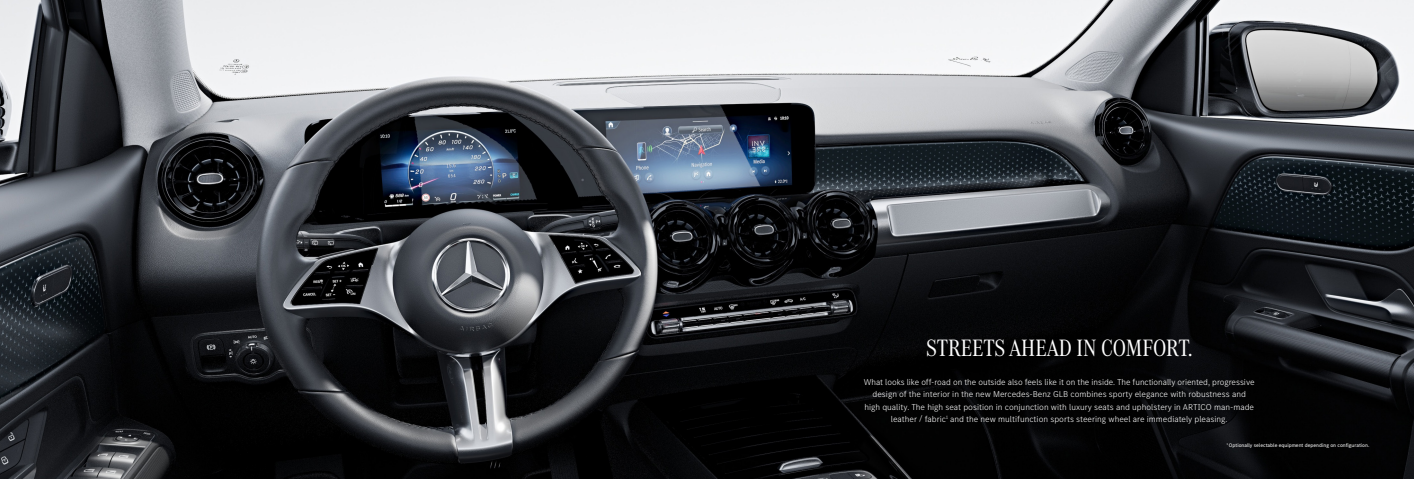
<style>
.page{position:relative;width:1414px;height:479px;background:#fff}
.page>*{position:absolute;margin:0;border:0;box-sizing:border-box;transform-origin:0 0}
._04_MBCorpoA_reg_versal_zentr_28pt_ZAB_28{font:24.5px "MB Corpo A Title Cond";color:#fff}
._05_MBCorpoS_light_zentr_10pt_ZAB_14_173_{font:300 8.75px/12.4px "MB Corpo S Text";color:#fff;text-align:center}
._07_MBCorpoS_reg_6pt_ZAB_7_2pt_Papier_rec{font:5.25px "MB Corpo S Text";color:#fff}
</style>
<div class="page">
<img style="left:0;top:0;width:1414px;height:479px">
<p class="_04_MBCorpoA_reg_versal_zentr_28pt_ZAB_28" style="left:926px;top:332px;width:268px">STREETS AHEAD IN COMFORT.</p>
<p class="_05_MBCorpoS_light_zentr_10pt_ZAB_14_173_" style="left:864px;top:375px;width:392px">What looks like off-road on the outside also feels like it on the inside. The functionally oriented, progressive design of the interior in the new Mercedes-Benz GLB combines sporty elegance with robustness and high quality. The high seat position in conjunction with luxury seats and upholstery in ARTICO man-made leather / fabric<sup>1</sup> and the new multifunction sports steering wheel are immediately pleasing.</p>
<p class="_07_MBCorpoS_reg_6pt_ZAB_7_2pt_Papier_rec" style="left:1227px;top:441px;width:144px"><sup>1</sup> Optionally selectable equipment depending on configuration.</p>
</div>
